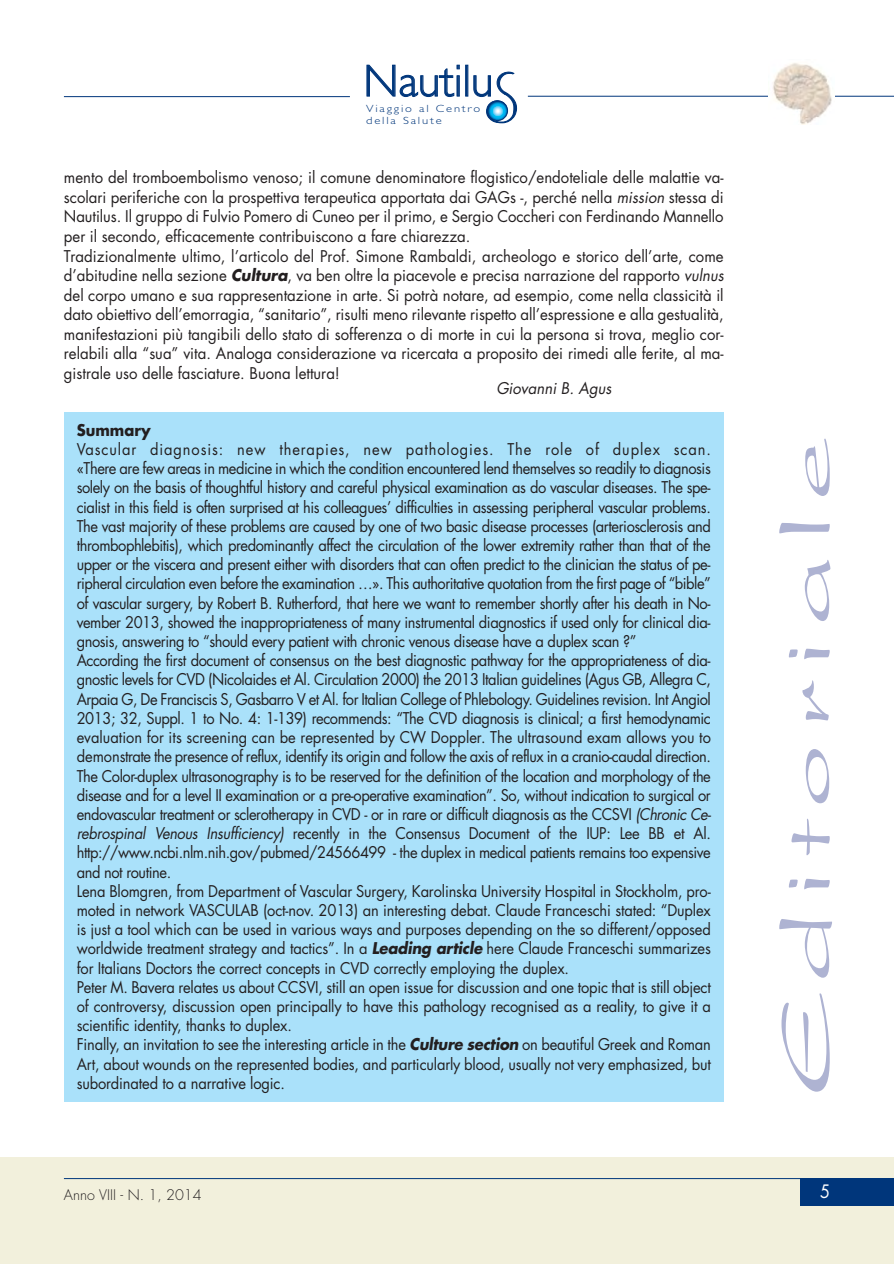
<style>
.page{position:relative;width:894px;height:1264px;background:#fff}
.page>*{position:absolute;margin:0;border:0;box-sizing:border-box;transform-origin:0 0}
.t1{font:75.45px "Present LT Std";letter-spacing:.1em;color:#aeb3d2;scale:1.7 1}
.t2{font:300 45.45px "Gill Sans";color:#00367b}
.t3{font:18px "Futura Std";color:#fff;scale:.9 1}
.t4{font:15.75px/19.2px "Futura Std";letter-spacing:-.015em;color:#231f20;scale:.93 1}
.t5{font:15.75px/19.5px "Futura Std";letter-spacing:-.015em;color:#231f20;scale:.95 1}
.t6{font:italic 15.75px "Futura Std";color:#231f20;scale:.95 1}
.t7{font:700 15.75px "Futura Std";color:#231f20;scale:.93 1}
.t8{font:300 14.25px "Futura Std";color:#231f20}
.t9{font:300 10.5px/12.1px "Gill Sans";letter-spacing:.145em;color:#00367b;scale:1.2 1}
.s1{font-style:italic}
.s2{font-weight:700;font-style:italic}
</style>
<div class="page">
<div style="left:0;top:1157px;width:893px;height:107px;background:#f2f0dc"></div>
<div style="left:799px;top:1178px;width:94px;height:27px;background:#00367b"></div>
<hr style="left:64px;top:1178px;width:829px;height:1px;background:#00367b">
<hr style="left:64px;top:96px;width:286px;height:1px;background:#00367b">
<hr style="left:527px;top:96px;width:366px;height:1px;background:#00367b">
<svg style="left:486px;top:71px;width:31px;height:53px"></svg>
<svg style="left:487px;top:101px;width:20px;height:20px"></svg>
<div style="left:487px;top:100px;width:20px;height:21px;border:1px solid #00367b;border-radius:50%"></div>
<img style="left:768px;top:63px;width:66px;height:62px">
<div style="left:64px;top:412px;width:659px;height:689px;background:#aae1fa"></div>
<h2 class="t2" style="left:363px;top:65px;width:131px">Nautilu</h2>
<p class="t9" style="left:366px;top:103px;width:97px">Viaggio al Centro della Salute</p>
<p class="t5" style="left:64px;top:169px;width:695px">mento del tromboembolismo venoso; il comune denominatore flogistico/endoteliale delle malattie va&shy;scolari periferiche con la prospettiva terapeutica apportata dai GAGs -, perché nella <span class="s1">mission</span> stessa di Nautilus. Il gruppo di Fulvio Pomero di Cuneo per il primo, e Sergio Coccheri con Ferdinando Mannello per il secondo, efficacemente contribuiscono a fare chiarezza.<br>Tradizionalmente ultimo, l’articolo del Prof. Simone Rambaldi, archeologo e storico dell’arte, come d’abitudine nella sezione <span class="s2">Cultura</span>, va ben oltre la piacevole e precisa narrazione del rapporto <span class="s1">vulnus </span>del corpo umano e sua rappresentazione in arte. Si potrà notare, ad esempio, come nella classicità il dato obiettivo dell’emorragia, “sanitario”, risulti meno rilevante rispetto all’espressione e alla gestualità, manifestazioni più tangibili dello stato di sofferenza o di morte in cui la persona si trova, meglio cor&shy;relabili alla “sua” vita. Analoga considerazione va ricercata a proposito dei rimedi alle ferite, al ma&shy;gistrale uso delle fasciature. Buona lettura!</p>
<p class="t6" style="left:496px;top:380px;width:123px">Giovanni B. Agus</p>
<p class="t7" style="left:77px;top:423px;width:81px">Summary</p>
<p class="t4" style="left:77px;top:441px;width:683px">Vascular diagnosis: new therapies, new pathologies. The role of duplex scan. «There are few areas in medicine in which the condition encountered lend themselves so readily to diagnosis solely on the basis of thoughtful history and careful physical examination as do vascular diseases. The spe&shy;cialist in this field is often surprised at his colleagues’ difficulties in assessing peripheral vascular problems.<br>The vast majority of these problems are caused by one of two basic disease processes (arteriosclerosis and thrombophlebitis), which predominantly affect the circulation of the lower extremity rather than that of the upper or the viscera and present either with disorders that can often predict to the clinician the status of pe&shy;ripheral circulation even before the examination …». This authoritative quotation from the first page of “bible” of vascular surgery, by Robert B. Rutherford, that here we want to remember shortly after his death in No&shy;vember 2013, showed the inappropriateness of many instrumental diagnostics if used only for clinical dia&shy;gnosis, answering to “should every patient with chronic venous disease have a duplex scan ?”<br>According the first document of consensus on the best diagnostic pathway for the appropriateness of dia&shy;gnostic levels for CVD (Nicolaides et Al. Circulation 2000) the 2013 Italian guidelines (Agus GB, Allegra C, Arpaia G, De Franciscis S, Gasbarro V et Al. for Italian College of Phlebology. Guidelines revision. Int Angiol 2013; 32, Suppl. 1 to No. 4: 1-139) recommends: “The CVD diagnosis is clinical; a first hemodynamic evaluation for its screening can be represented by CW Doppler. The ultrasound exam allows you to demonstrate the presence of reflux, identify its origin and follow the axis of reflux in a cranio-caudal direction.<br>The Color-duplex ultrasonography is to be reserved for the definition of the location and morphology of the disease and for a level II examination or a pre-operative examination”. So, without indication to surgical or endovascular treatment or sclerotherapy in CVD - or in rare or difficult diagnosis as the CCSVI <span class="s1">(Chronic Ce&shy;rebrospinal Venous Insufficiency)</span> recently in the Consensus Document of the IUP: Lee BB et Al. http://www.ncbi.nlm.nih.gov/pubmed/24566499 - the duplex in medical patients remains too expensive and not routine.<br>Lena Blomgren, from Department of Vascular Surgery, Karolinska University Hospital in Stockholm, pro&shy;moted in network VASCULAB (oct-nov. 2013) an interesting debat. Claude Franceschi stated: “Duplex is just a tool which can be used in various ways and purposes depending on the so different/opposed worldwide treatment strategy and tactics”. In a <span class="s2">Leading article</span> here Claude Franceschi summarizes for Italians Doctors the correct concepts in CVD correctly employing the duplex.<br>Peter M. Bavera relates us about CCSVI, still an open issue for discussion and one topic that is still object of controversy, discussion open principally to have this pathology recognised as a reality, to give it a scientific identity, thanks to duplex.<br>Finally, an invitation to see the interesting article in the <span class="s2">Culture section</span> on beautiful Greek and Roman Art, about wounds on the represented bodies, and particularly blood, usually not very emphasized, but subordinated to a narrative logic.</p>
<p class="t8" style="left:64px;top:1186px;width:139px">Anno VIII - N. 1, 2014</p>
<h1 class="t1" style="left:758px;top:1095px;width:389px;rotate:-90deg">Editoriale</h1>
<p class="t3" style="left:819px;top:1182px;width:13px">5</p>
</div>
